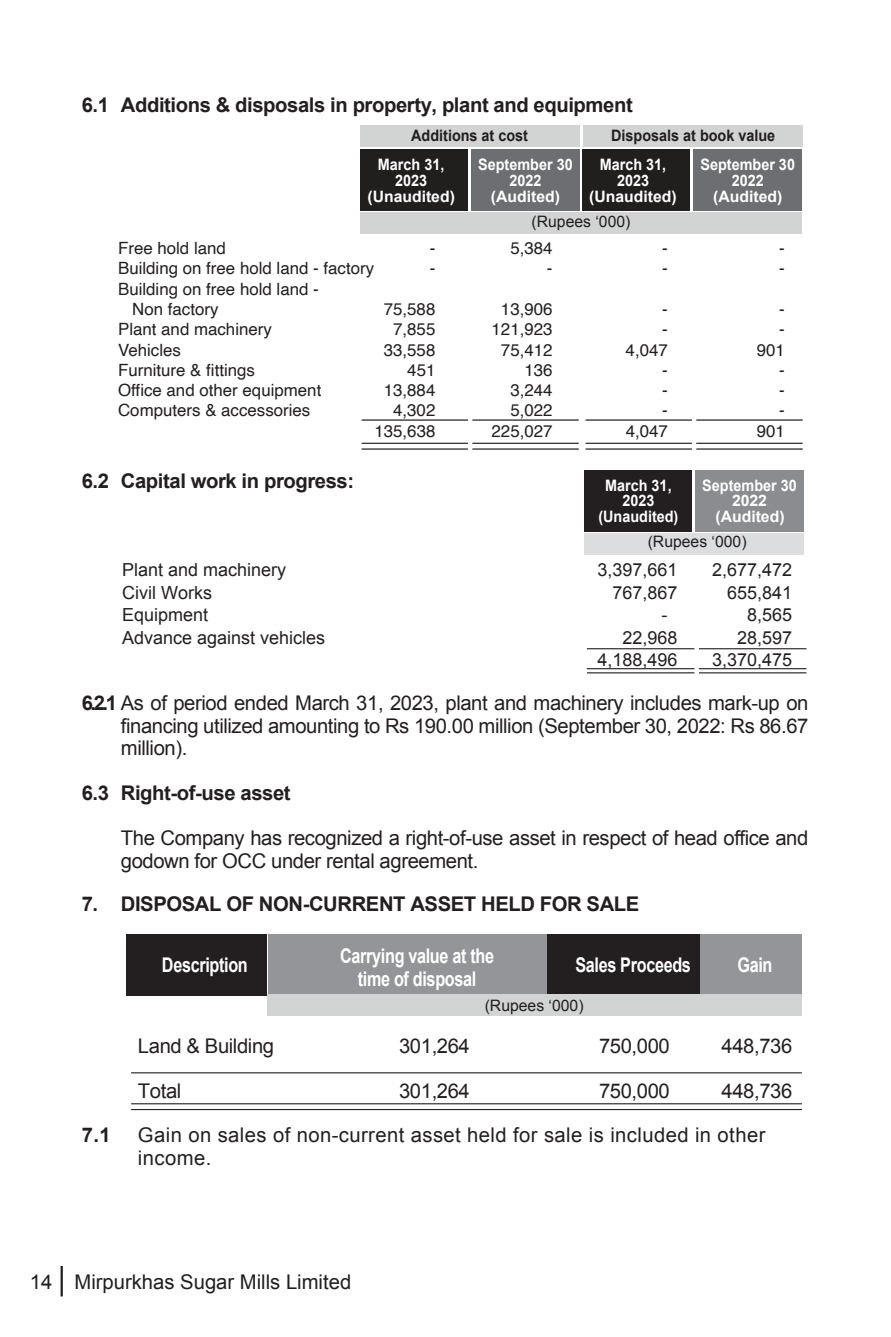
<style>
.page{position:relative;width:891px;height:1337px;background:#fff}
.page>*{position:absolute;margin:0;border:0;box-sizing:border-box;transform-origin:0 0}
.t1{font:20.25px/22.5px "Arial";letter-spacing:-.02em;color:#231f20;text-align:justify}
.t2{font:700 20.25px "Arial";letter-spacing:-.02em;color:#231f20}
.t3{font:20.25px/22.5px "Arial";letter-spacing:.02em;color:#231f20}
.t4{font:700 20.25px "Arial";letter-spacing:-.02em;color:#fff;scale:.8 1}
.t5{font:20.25px "Arial";color:#211e1e}
.t6{font:18px "Arial";color:#231f20}
.t7{font:16.88px/20.2px "Helvetica";color:#231f20}
.t8{font:700 15.75px/15.8px "Arial";color:#fff;text-align:center;scale:.91 1}
.t9{font:700 15.75px "Arial";color:#211e1e;scale:.91 1}
.t10{font:15.75px "Arial";color:#211e1e}
.t11{font:15.75px "Arial";color:#231f20}
.s1{font-weight:700}
</style>
<div class="page">
<div style="left:547px;top:934px;width:154px;height:61px;background:#231f20"></div>
<div style="left:127px;top:934px;width:140px;height:61px;background:#231f20"></div>
<div style="left:700px;top:934px;width:102px;height:61px;background:#939598"></div>
<div style="left:268px;top:934px;width:279px;height:61px;background:#939598"></div>
<div style="left:267px;top:994px;width:535px;height:21px;background:#d2d3d3"></div>
<hr style="left:131px;top:1072px;width:671px;height:1px;background:#231f20">
<hr style="left:131px;top:1103px;width:671px;height:1px;background:#231f20">
<hr style="left:131px;top:1109px;width:671px;height:1px;background:#231f20">
<div style="left:582px;top:149px;width:108px;height:62px;background:#211e1e"></div>
<div style="left:693px;top:149px;width:108px;height:62px;background:#6d6e71"></div>
<div style="left:360px;top:149px;width:108px;height:62px;background:#211e1e"></div>
<div style="left:360px;top:212px;width:442px;height:21px;background:#d2d3d3"></div>
<div style="left:360px;top:125px;width:219px;height:21px;background:#d2d3d3"></div>
<div style="left:471px;top:149px;width:108px;height:62px;background:#6d6e71"></div>
<div style="left:584px;top:125px;width:219px;height:21px;background:#d2d3d3"></div>
<hr style="left:362px;top:443px;width:106px;height:1px;background:#211e1e">
<hr style="left:472px;top:443px;width:107px;height:1px;background:#211e1e">
<hr style="left:362px;top:419px;width:106px;height:1px;background:#211e1e">
<hr style="left:472px;top:419px;width:107px;height:1px;background:#211e1e">
<hr style="left:362px;top:448px;width:106px;height:1px;background:#211e1e">
<hr style="left:472px;top:448px;width:107px;height:1px;background:#211e1e">
<hr style="left:586px;top:443px;width:106px;height:1px;background:#211e1e">
<hr style="left:696px;top:443px;width:107px;height:1px;background:#211e1e">
<hr style="left:586px;top:419px;width:106px;height:1px;background:#211e1e">
<hr style="left:696px;top:419px;width:107px;height:1px;background:#211e1e">
<hr style="left:586px;top:448px;width:106px;height:1px;background:#211e1e">
<hr style="left:696px;top:448px;width:107px;height:1px;background:#211e1e">
<div style="left:585px;top:470px;width:107px;height:61px;background:#231f20"></div>
<div style="left:585px;top:533px;width:219px;height:21px;background:#dcdddf"></div>
<div style="left:695px;top:470px;width:109px;height:61px;background:#8a8c8f"></div>
<hr style="left:587px;top:668px;width:107px;height:1px;background:#231f20">
<hr style="left:699px;top:668px;width:107px;height:1px;background:#231f20">
<hr style="left:587px;top:648px;width:107px;height:1px;background:#231f20">
<hr style="left:699px;top:648px;width:107px;height:1px;background:#231f20">
<hr style="left:587px;top:672px;width:107px;height:1px;background:#231f20">
<hr style="left:699px;top:672px;width:107px;height:1px;background:#231f20">
<hr style="left:61px;top:1265px;width:2px;height:31px;background:#211e1e">
<p class="t2" style="left:82px;top:92px;width:553px">6.1 Additions &amp; disposals in property, plant and equipment</p>
<p class="t9" style="left:411px;top:125px;width:130px">Additions at cost</p>
<p class="t9" style="left:611px;top:125px;width:182px">Disposals at book value</p>
<p class="t8" style="left:478px;top:157px;width:105px">September 30<br>2022 (Audited)</p>
<p class="t10" style="left:532px;top:211px;width:100px">(Rupees ‘000)</p>
<p class="t8" style="left:701px;top:157px;width:105px">September 30<br>2022 (Audited)</p>
<p class="t8" style="left:367px;top:158px;width:98px">March 31,<br>2023 (Unaudited)</p>
<p class="t8" style="left:589px;top:158px;width:98px">March 31,<br>2023 (Unaudited)</p>
<p class="t7" style="left:118px;top:239px;width:109px">Free hold land</p>
<p class="t7" style="left:430px;top:239px;width:7px">-</p>
<p class="t7" style="left:510px;top:239px;width:44px">5,384</p>
<p class="t7" style="left:662px;top:239px;width:7px">-</p>
<p class="t7" style="left:779px;top:239px;width:7px">-</p>
<p class="t7" style="left:118px;top:259px;width:258px">Building on free hold land - factory</p>
<p class="t7" style="left:430px;top:259px;width:7px">-</p>
<p class="t7" style="left:547px;top:259px;width:7px">-</p>
<p class="t7" style="left:662px;top:259px;width:7px">-</p>
<p class="t7" style="left:779px;top:259px;width:7px">-</p>
<p class="t7" style="left:132px;top:279px;width:188px;text-indent:-14px">Building on free hold land -<br>Non factory</p>
<p class="t7" style="left:384px;top:299px;width:53px">75,588</p>
<p class="t7" style="left:501px;top:299px;width:53px">13,906</p>
<p class="t7" style="left:662px;top:299px;width:7px">-</p>
<p class="t7" style="left:779px;top:299px;width:7px">-</p>
<p class="t7" style="left:118px;top:320px;width:155px">Plant and machinery</p>
<p class="t7" style="left:393px;top:320px;width:44px">7,855</p>
<p class="t7" style="left:492px;top:320px;width:62px">121,923</p>
<p class="t7" style="left:662px;top:320px;width:7px">-</p>
<p class="t7" style="left:779px;top:320px;width:7px">-</p>
<p class="t7" style="left:118px;top:340px;width:64px">Vehicles</p>
<p class="t7" style="left:384px;top:340px;width:53px">33,558</p>
<p class="t7" style="left:501px;top:340px;width:53px">75,412</p>
<p class="t7" style="left:626px;top:340px;width:44px">4,047</p>
<p class="t7" style="left:757px;top:340px;width:30px">901</p>
<p class="t7" style="left:118px;top:360px;width:138px">Furniture &amp; fittings</p>
<p class="t7" style="left:407px;top:360px;width:30px">451</p>
<p class="t7" style="left:524px;top:360px;width:30px">136</p>
<p class="t7" style="left:662px;top:360px;width:7px">-</p>
<p class="t7" style="left:779px;top:360px;width:7px">-</p>
<p class="t7" style="left:118px;top:380px;width:205px">Office and other equipment</p>
<p class="t7" style="left:384px;top:380px;width:53px">13,884</p>
<p class="t7" style="left:510px;top:380px;width:44px">3,244</p>
<p class="t7" style="left:662px;top:380px;width:7px">-</p>
<p class="t7" style="left:779px;top:380px;width:7px">-</p>
<p class="t7" style="left:118px;top:401px;width:194px">Computers &amp; accessories</p>
<p class="t7" style="left:393px;top:401px;width:44px">4,302</p>
<p class="t7" style="left:510px;top:401px;width:44px">5,022</p>
<p class="t7" style="left:662px;top:401px;width:7px">-</p>
<p class="t7" style="left:779px;top:401px;width:7px">-</p>
<p class="t7" style="left:374px;top:421px;width:62px">135,638</p>
<p class="t7" style="left:492px;top:421px;width:62px">225,027</p>
<p class="t7" style="left:626px;top:421px;width:44px">4,047</p>
<p class="t7" style="left:757px;top:421px;width:30px">901</p>
<p class="t2" style="left:82px;top:468px;width:274px">6.2 Capital work in progress:</p>
<p class="t8" style="left:598px;top:478px;width:89px">March 31,<br>2023 (Unaudited)</p>
<p class="t8" style="left:702px;top:478px;width:105px">September 30<br>2022 (Audited)</p>
<p class="t11" style="left:648px;top:531px;width:100px">(Rupees ‘000)</p>
<p class="t6" style="left:122px;top:558px;width:166px">Plant and machinery</p>
<p class="t6" style="left:597px;top:558px;width:82px">3,397,661</p>
<p class="t6" style="left:712px;top:558px;width:82px">2,677,472</p>
<p class="t6" style="left:122px;top:580px;width:91px">Civil Works</p>
<p class="t6" style="left:612px;top:580px;width:67px">767,867</p>
<p class="t6" style="left:727px;top:580px;width:67px">655,841</p>
<p class="t6" style="left:122px;top:603px;width:88px">Equipment</p>
<p class="t6" style="left:661px;top:603px;width:7px">-</p>
<p class="t6" style="left:747px;top:603px;width:47px">8,565</p>
<p class="t6" style="left:122px;top:625px;width:205px">Advance against vehicles</p>
<p class="t6" style="left:622px;top:625px;width:57px">22,968</p>
<p class="t6" style="left:737px;top:625px;width:57px">28,597</p>
<p class="t6" style="left:597px;top:648px;width:82px">4,188,496</p>
<p class="t6" style="left:712px;top:648px;width:82px">3,370,475</p>
<p class="t1" style="left:121px;top:692px;width:689px;text-indent:-39px"><span class="s1">6.2.1</span> As of period ended March 31, 2023, plant and machinery includes mark-up on financing utilized amounting to Rs 190.00 million (September 30, 2022: Rs 86.67 million).</p>
<p class="t2" style="left:82px;top:779px;width:210px">6.3 Right-of-use asset</p>
<p class="t1" style="left:121px;top:827px;width:689px">The Company has recognized a right-of-use asset in respect of head office and godown for OCC under rental agreement.</p>
<p class="t2" style="left:82px;top:891px;width:559px">7. DISPOSAL OF NON-CURRENT ASSET HELD FOR SALE</p>
<p class="t4" style="left:162px;top:951px;width:109px">Description</p>
<p class="t4" style="left:340px;top:942px;width:194px">Carrying value at the</p>
<p class="t4" style="left:575px;top:951px;width:146px">Sales Proceeds</p>
<p class="t4" style="left:737px;top:951px;width:45px">Gain</p>
<p class="t4" style="left:358px;top:965px;width:150px">time of disposal</p>
<p class="t10" style="left:485px;top:995px;width:100px">(Rupees ‘000)</p>
<p class="t1" style="left:138px;top:1035px;width:138px">Land &amp; Building</p>
<p class="t1" style="left:399px;top:1035px;width:72px">301,264</p>
<p class="t1" style="left:599px;top:1035px;width:72px">750,000</p>
<p class="t1" style="left:722px;top:1035px;width:72px">448,736</p>
<p class="t1" style="left:138px;top:1080px;width:45px">Total</p>
<p class="t1" style="left:399px;top:1080px;width:72px">301,264</p>
<p class="t1" style="left:599px;top:1080px;width:72px">750,000</p>
<p class="t1" style="left:722px;top:1080px;width:72px">448,736</p>
<p class="t2" style="left:82px;top:1121px;width:30px">7.1</p>
<p class="t3" style="left:138px;top:1124px;width:629px">Gain on sales of non-current asset held for sale is included in other income.</p>
<p class="t5" style="left:30px;top:1268px;width:323px">14 Mirpurkhas Sugar Mills Limited</p>
</div>
